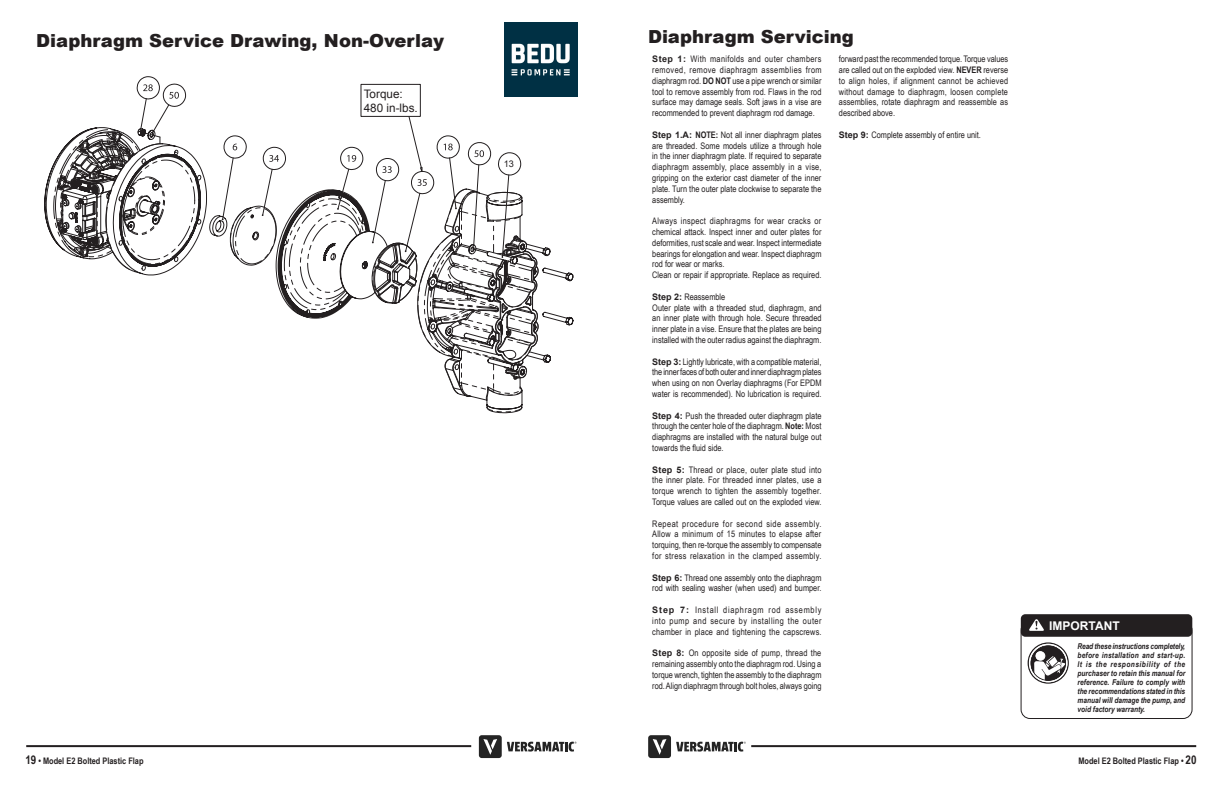
<style>
.page{position:relative;width:1224px;height:792px;background:#fff}
.page>*{position:absolute;margin:0;border:0;box-sizing:border-box;transform-origin:0 0}
.Drawing_Headline{font:900 18px "Arial";color:#231f20}
.Subhead_1{font:900 18px "Arial";color:#231f20}
.Subhead_1-2{font:700 12px "Arial";color:#fff}
.t1{font:11.7px/14.1px "Arial";color:#231f20}
.t2{font:9.2px "Arial";color:#231f20}
.Body_text{font:9px/10.8px "Arial Narrow";color:#231f20;text-align:justify}
.t3{font:700 9px "Arial Narrow";color:#231f20}
.t4{font:italic 700 8px/9px "Arial Narrow";color:#231f20;text-align:justify}
.s1{font-family:"Arial";font-weight:700}
.s2{font-weight:700}
.s3{font-size:12px}
</style>
<div class="page">
<svg style="left:136px;top:76px;width:385px;height:22px"></svg>
<svg style="left:44px;top:127px;width:530px;height:287px"></svg>
<svg style="left:486px;top:407px;width:37px;height:6px"></svg>
<svg style="left:284px;top:198px;width:80px;height:112px"></svg>
<svg style="left:230px;top:207px;width:47px;height:58px"></svg>
<svg style="left:53px;top:128px;width:146px;height:142px"></svg>
<svg style="left:372px;top:117px;width:167px;height:284px"></svg>
<div style="left:361px;top:84px;width:60px;height:33px;border:1px solid #231f20"></div>
<svg style="left:1030px;top:645px;width:36px;height:36px"></svg>
<div style="left:1028px;top:642px;width:41px;height:42px;border:1px solid #231f20;border-radius:50%"></div>
<div style="left:1029px;top:644px;width:38px;height:38px;border:1px solid #fff;border-radius:50%"></div>
<img style="left:1031px;top:646px;width:35px;height:35px;border-radius:18px">
<div style="left:1036px;top:652px;width:9px;height:8px;background:#fff;border-radius:50%"></div>
<div style="left:1036px;top:652px;width:9px;height:8px;border:1px solid #fff;border-radius:50%"></div>
<div style="left:1021px;top:621px;width:171px;height:98px;border:1px solid #231f20;border-radius:9px"></div>
<div style="left:1021px;top:614px;width:171px;height:23px;background:#231f20;border-radius:4px"></div>
<img style="left:1029px;top:620px;width:14px;height:10px">
<hr style="left:26px;top:745px;width:445px;height:2px;background:#231f20">
<hr style="left:751px;top:745px;width:445px;height:2px;background:#231f20">
<svg style="left:648px;top:735px;width:98px;height:23px"></svg>
<svg style="left:479px;top:735px;width:97px;height:23px"></svg>
<img style="left:504px;top:23px;width:74px;height:73px">
<p class="Drawing_Headline" style="left:36px;top:28px;width:409px">Diaphragm Service Drawing, Non-Overlay</p>
<p class="t1" style="left:364px;top:87px;width:56px">Torque:<br>480 in-lbs.</p>
<p class="t2" style="left:504px;top:158px;width:12px">13</p>
<p class="Subhead_1" style="left:648px;top:24px;width:207px">Diaphragm Servicing</p>
<p class="Body_text" style="left:652px;top:53px;width:171px"><span class="s1">Step 1:</span> With manifolds and outer chambers removed, remove diaphragm assemblies from diaphragm rod. <span class="s2">DO NOT</span> use a pipe wrench or similar tool to remove assembly from rod. Flaws in the rod surface may damage seals. Soft jaws in a vise are recommended to prevent diaphragm rod damage.</p>
<p class="Body_text" style="left:652px;top:129px;width:171px"><span class="s1">Step 1.A:</span> <span class="s2">NOTE:</span> Not all inner diaphragm plates are threaded. Some models utilize a through hole in the inner diaphragm plate. If required to separate diaphragm assembly, place assembly in a vise, gripping on the exterior cast diameter of the inner plate. Turn the outer plate clockwise to separate the assembly.</p>
<p class="Body_text" style="left:652px;top:215px;width:171px">Always inspect diaphragms for wear cracks or chemical attack. Inspect inner and outer plates for deformities, rust scale and wear. Inspect intermediate bearings for elongation and wear. Inspect diaphragm rod for wear or marks.</p>
<p class="Body_text" style="left:652px;top:269px;width:171px">Clean or repair if appropriate. Replace as required.</p>
<p class="Body_text" style="left:652px;top:291px;width:75px"><span class="s1">Step 2:</span> Reassemble</p>
<p class="Body_text" style="left:652px;top:302px;width:171px">Outer plate with a threaded stud, diaphragm, and an inner plate with through hole. Secure threaded inner plate in a vise. Ensure that the plates are being installed with the outer radius against the diaphragm.</p>
<p class="Body_text" style="left:652px;top:356px;width:171px"><span class="s1">Step 3:</span> Lightly lubricate, with a compatible material, the inner faces of both outer and inner diaphragm plates when using on non Overlay diaphragms (For EPDM water is recommended). No lubrication is required.</p>
<p class="Body_text" style="left:652px;top:410px;width:171px"><span class="s1">Step 4:</span> Push the threaded outer diaphragm plate through the center hole of the diaphragm. <span class="s2">Note:</span> Most diaphragms are installed with the natural bulge out towards the fluid side.</p>
<p class="Body_text" style="left:652px;top:464px;width:171px"><span class="s1">Step 5:</span> Thread or place, outer plate stud into the inner plate. For threaded inner plates, use a torque wrench to tighten the assembly together.<br>Torque values are called out on the exploded view.</p>
<p class="Body_text" style="left:652px;top:518px;width:171px">Repeat procedure for second side assembly.<br>Allow a minimum of 15 minutes to elapse after torquing, then re-torque the assembly to compensate for stress relaxation in the clamped assembly.</p>
<p class="Body_text" style="left:652px;top:572px;width:171px"><span class="s1">Step 6:</span> Thread one assembly onto the diaphragm rod with sealing washer (when used) and bumper.</p>
<p class="Body_text" style="left:652px;top:604px;width:171px"><span class="s1">Step 7:</span> Install diaphragm rod assembly into pump and secure by installing the outer chamber in place and tightening the capscrews.</p>
<p class="Body_text" style="left:652px;top:647px;width:171px"><span class="s1">Step 8:</span> On opposite side of pump, thread the remaining assembly onto the diaphragm rod. Using a torque wrench, tighten the assembly to the diaphragm rod. Align diaphragm through bolt holes, always going</p>
<p class="Body_text" style="left:839px;top:53px;width:171px">forward past the recommended torque. Torque values are called out on the exploded view. <span class="s2">NEVER</span> reverse to align holes, if alignment cannot be achieved without damage to diaphragm, loosen complete assemblies, rotate diaphragm and reassemble as described above.</p>
<p class="Body_text" style="left:839px;top:129px;width:144px"><span class="s1">Step 9:</span> Complete assembly of entire unit.</p>
<p class="Subhead_1-2" style="left:1049px;top:617px;width:72px">IMPORTANT</p>
<p class="t4" style="left:1078px;top:642px;width:109px">Read these instructions completely, before installation and start-up.<br>It is the responsibility of the purchaser to retain this manual for reference. Failure to comply with the recommendations stated in this manual will damage the pump, and void factory warranty.</p>
<p class="t3" style="left:25px;top:754px;width:120px"><span class="s3">19</span> • Model E2 Bolted Plastic Flap</p>
<p class="t3" style="left:1078px;top:754px;width:120px">Model E2 Bolted Plastic Flap • <span class="s3">20</span></p>
</div>
